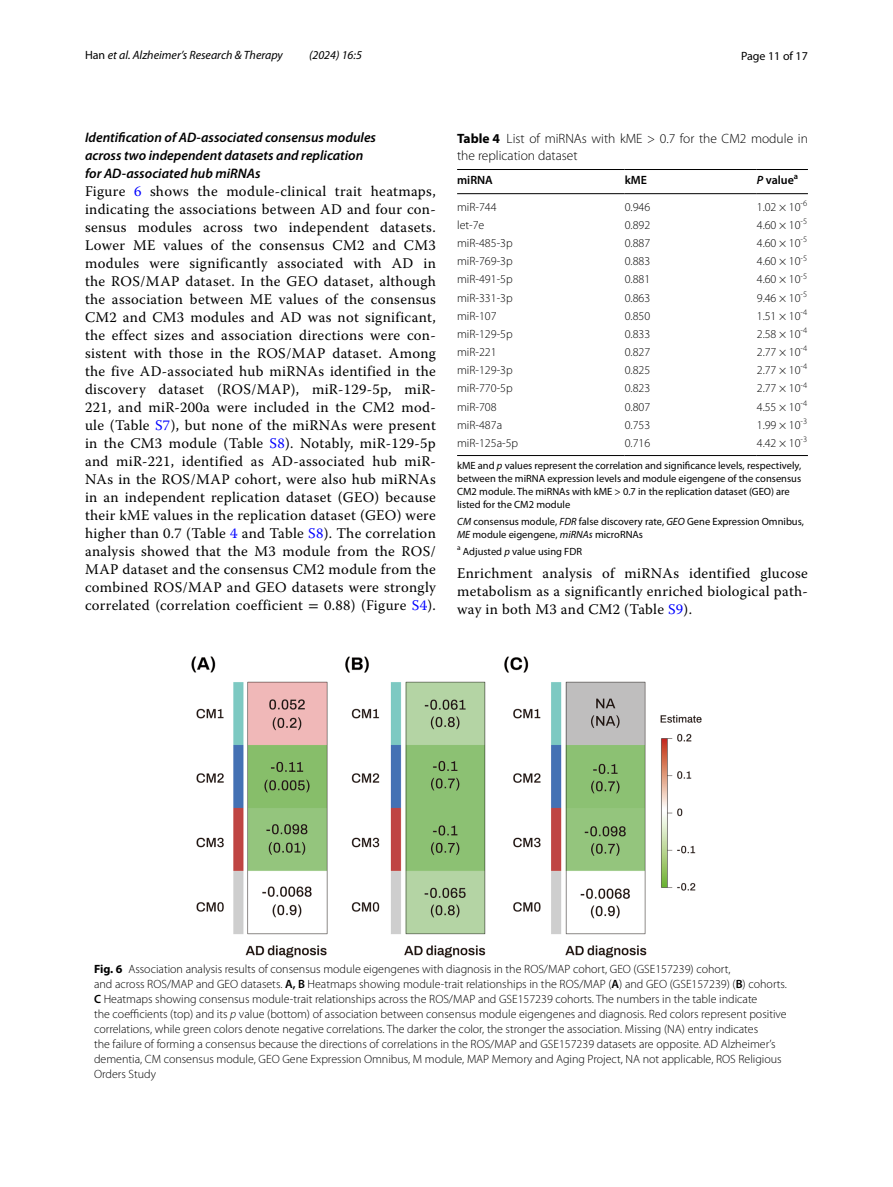
<style>
.page{position:relative;width:893px;height:1187px;background:#fff}
.page>*{position:absolute;margin:0;border:0;box-sizing:border-box;transform-origin:0 0}
.t1{font:14.7px/18px "Warnock Pro";letter-spacing:.02em;color:#000;text-align:justify}
.t2{font:italic 600 13.8px/18px "Myriad Pro";color:#000}
.t3{font:300 13.5px/16.5px "Myriad Pro";color:#000}
.t4{font:300 12px/15px "Myriad Pro";color:#000}
.t5{font:italic 12px "Myriad Pro";color:#000}
.t6{font:600 12px "Myriad Pro";color:#000}
.t7{font:12px "Myriad Pro";color:#000}
.t8{font:10.5px/12.8px "Myriad Pro";color:#000}
.s1{font-style:normal}
.s2{color:#00f}
.s3{font-family:"STIX"}
.s4{font-weight:700}
.s5{font-style:italic}
.s6{font-weight:600}
</style>
<div class="page">
<img style="left:191px;top:656px;width:511px;height:301px">
<hr style="left:457px;top:169px;width:168px;height:1px;background:#000">
<hr style="left:457px;top:193px;width:168px;height:1px;background:#000">
<hr style="left:625px;top:169px;width:132px;height:1px;background:#000">
<hr style="left:625px;top:193px;width:132px;height:1px;background:#000">
<hr style="left:757px;top:169px;width:51px;height:1px;background:#000">
<hr style="left:757px;top:193px;width:51px;height:1px;background:#000">
<hr style="left:457px;top:455px;width:168px;height:1px;background:#000">
<hr style="left:625px;top:455px;width:132px;height:1px;background:#000">
<hr style="left:757px;top:455px;width:51px;height:1px;background:#000">
<p class="t5" style="left:85px;top:48px;width:199px"><span class="s1">Han</span> et al. Alzheimer’s Research &amp; Therapy</p>
<p class="t5" style="left:309px;top:48px;width:54px">(2024) 16:5</p>
<p class="t7" style="left:741px;top:48px;width:68px">Page 11 of 17</p>
<p class="t2" style="left:85px;top:128px;width:293px">Identification of AD‑associated consensus modules across two independent datasets and replication for AD‑associated hub miRNAs</p>
<p class="t1" style="left:85px;top:182px;width:352px">Figure <span class="s2">6</span> shows the module-clinical trait heatmaps, indicating the associations between AD and four con&shy;sensus modules across two independent datasets.<br>Lower ME values of the consensus CM2 and CM3 modules were significantly associated with AD in the ROS/MAP dataset. In the GEO dataset, although the association between ME values of the consensus CM2 and CM3 modules and AD was not significant, the effect sizes and association directions were con&shy;sistent with those in the ROS/MAP dataset. Among the five AD-associated hub miRNAs identified in the discovery dataset (ROS/MAP), miR-129-5p, miR-221, and miR-200a were included in the CM2 mod&shy;ule (Table <span class="s2">S7</span>), but none of the miRNAs were present in the CM3 module (Table <span class="s2">S8</span>). Notably, miR-129-5p and miR-221, identified as AD-associated hub miR-NAs in the ROS/MAP cohort, were also hub miRNAs in an independent replication dataset (GEO) because their kME values in the replication dataset (GEO) were higher than 0.7 (Table <span class="s2">4</span> and Table <span class="s2">S8</span>). The correlation analysis showed that the M3 module from the ROS/ MAP dataset and the consensus CM2 module from the combined ROS/MAP and GEO datasets were strongly correlated (correlation coefficient <span class="s3">=</span> 0.88) (Figure <span class="s2">S4</span>).</p>
<p class="t3" style="left:457px;top:130px;width:352px"><span class="s4">Table 4</span> List of miRNAs with kME &gt; 0.7 for the CM2 module in the replication dataset</p>
<p class="t6" style="left:457px;top:172px;width:37px">miRNA</p>
<p class="t6" style="left:625px;top:172px;width:24px">kME</p>
<p class="t6" style="left:757px;top:172px;width:43px"><span class="s5">P</span> value<sup>a</sup></p>
<p class="t4" style="left:457px;top:199px;width:41px">miR-744</p>
<p class="t4" style="left:625px;top:199px;width:27px">0.946</p>
<p class="t4" style="left:757px;top:199px;width:52px">1.02 × 10<sup>-6</sup></p>
<p class="t4" style="left:457px;top:218px;width:29px">let-7e</p>
<p class="t4" style="left:625px;top:218px;width:27px">0.892</p>
<p class="t4" style="left:757px;top:218px;width:52px">4.60 × 10<sup>-5</sup></p>
<p class="t4" style="left:457px;top:236px;width:57px">miR-485-3p</p>
<p class="t4" style="left:625px;top:236px;width:27px">0.887</p>
<p class="t4" style="left:757px;top:236px;width:52px">4.60 × 10<sup>-5</sup></p>
<p class="t4" style="left:457px;top:254px;width:57px">miR-769-3p</p>
<p class="t4" style="left:625px;top:254px;width:27px">0.883</p>
<p class="t4" style="left:757px;top:254px;width:52px">4.60 × 10<sup>-5</sup></p>
<p class="t4" style="left:457px;top:272px;width:57px">miR-491-5p</p>
<p class="t4" style="left:625px;top:272px;width:27px">0.881</p>
<p class="t4" style="left:757px;top:272px;width:52px">4.60 × 10<sup>-5</sup></p>
<p class="t4" style="left:457px;top:290px;width:57px">miR-331-3p</p>
<p class="t4" style="left:625px;top:290px;width:27px">0.863</p>
<p class="t4" style="left:757px;top:290px;width:52px">9.46 × 10<sup>-5</sup></p>
<p class="t4" style="left:457px;top:308px;width:41px">miR-107</p>
<p class="t4" style="left:625px;top:308px;width:27px">0.850</p>
<p class="t4" style="left:757px;top:308px;width:52px">1.51 × 10<sup>-4</sup></p>
<p class="t4" style="left:457px;top:326px;width:57px">miR-129-5p</p>
<p class="t4" style="left:625px;top:326px;width:27px">0.833</p>
<p class="t4" style="left:757px;top:326px;width:52px">2.58 × 10<sup>-4</sup></p>
<p class="t4" style="left:457px;top:345px;width:41px">miR-221</p>
<p class="t4" style="left:625px;top:345px;width:27px">0.827</p>
<p class="t4" style="left:757px;top:345px;width:52px">2.77 × 10<sup>-4</sup></p>
<p class="t4" style="left:457px;top:363px;width:57px">miR-129-3p</p>
<p class="t4" style="left:625px;top:363px;width:27px">0.825</p>
<p class="t4" style="left:757px;top:363px;width:52px">2.77 × 10<sup>-4</sup></p>
<p class="t4" style="left:457px;top:381px;width:57px">miR-770-5p</p>
<p class="t4" style="left:625px;top:381px;width:27px">0.823</p>
<p class="t4" style="left:757px;top:381px;width:52px">2.77 × 10<sup>-4</sup></p>
<p class="t4" style="left:457px;top:399px;width:41px">miR-708</p>
<p class="t4" style="left:625px;top:399px;width:27px">0.807</p>
<p class="t4" style="left:757px;top:399px;width:52px">4.55 × 10<sup>-4</sup></p>
<p class="t4" style="left:457px;top:417px;width:46px">miR-487a</p>
<p class="t4" style="left:625px;top:417px;width:27px">0.753</p>
<p class="t4" style="left:757px;top:417px;width:52px">1.99 × 10<sup>-3</sup></p>
<p class="t4" style="left:457px;top:435px;width:63px">miR-125a-5p</p>
<p class="t4" style="left:625px;top:435px;width:27px">0.716</p>
<p class="t4" style="left:757px;top:435px;width:52px">4.42 × 10<sup>-3</sup></p>
<p class="t8" style="left:457px;top:459px;width:346px">kME and <span class="s5">p</span> values represent the correlation and significance levels, respectively, between the miRNA expression levels and module eigengene of the consensus CM2 module. The miRNAs with kME &gt; 0.7 in the replication dataset (GEO) are listed for the CM2 module</p>
<p class="t8" style="left:457px;top:514px;width:348px"><span class="s5">CM</span> consensus module, <span class="s5">FDR</span> false discovery rate, <span class="s5">GEO</span> Gene Expression Omnibus,<br><span class="s5">ME</span> module eigengene, <span class="s5">miRNAs</span> microRNAs</p>
<p class="t8" style="left:457px;top:544px;width:126px"><sup>a</sup> Adjusted <span class="s5">p</span> value using FDR</p>
<p class="t1" style="left:457px;top:563px;width:352px">Enrichment analysis of miRNAs identified glucose metabolism as a significantly enriched biological path&shy;way in both M3 and CM2 (Table <span class="s2">S9</span>).</p>
<p class="t4" style="left:94px;top:961px;width:694px"><span class="s4">Fig. 6</span> Association analysis results of consensus module eigengenes with diagnosis in the ROS/MAP cohort, GEO (GSE157239) cohort,<br>and across ROS/MAP and GEO datasets. <span class="s6">A, B</span> Heatmaps showing module-trait relationships in the ROS/MAP (<span class="s6">A</span>) and GEO (GSE157239) (<span class="s6">B</span>) cohorts.<br><span class="s6">C</span> Heatmaps showing consensus module-trait relationships across the ROS/MAP and GSE157239 cohorts. The numbers in the table indicate<br>the coefficients (top) and its <span class="s5">p</span> value (bottom) of association between consensus module eigengenes and diagnosis. Red colors represent positive correlations, while green colors denote negative correlations. The darker the color, the stronger the association. Missing (NA) entry indicates<br>the failure of forming a consensus because the directions of correlations in the ROS/MAP and GSE157239 datasets are opposite. AD Alzheimer’s dementia, CM consensus module, GEO Gene Expression Omnibus, M module, MAP Memory and Aging Project, NA not applicable, ROS Religious Orders Study</p>
</div>
